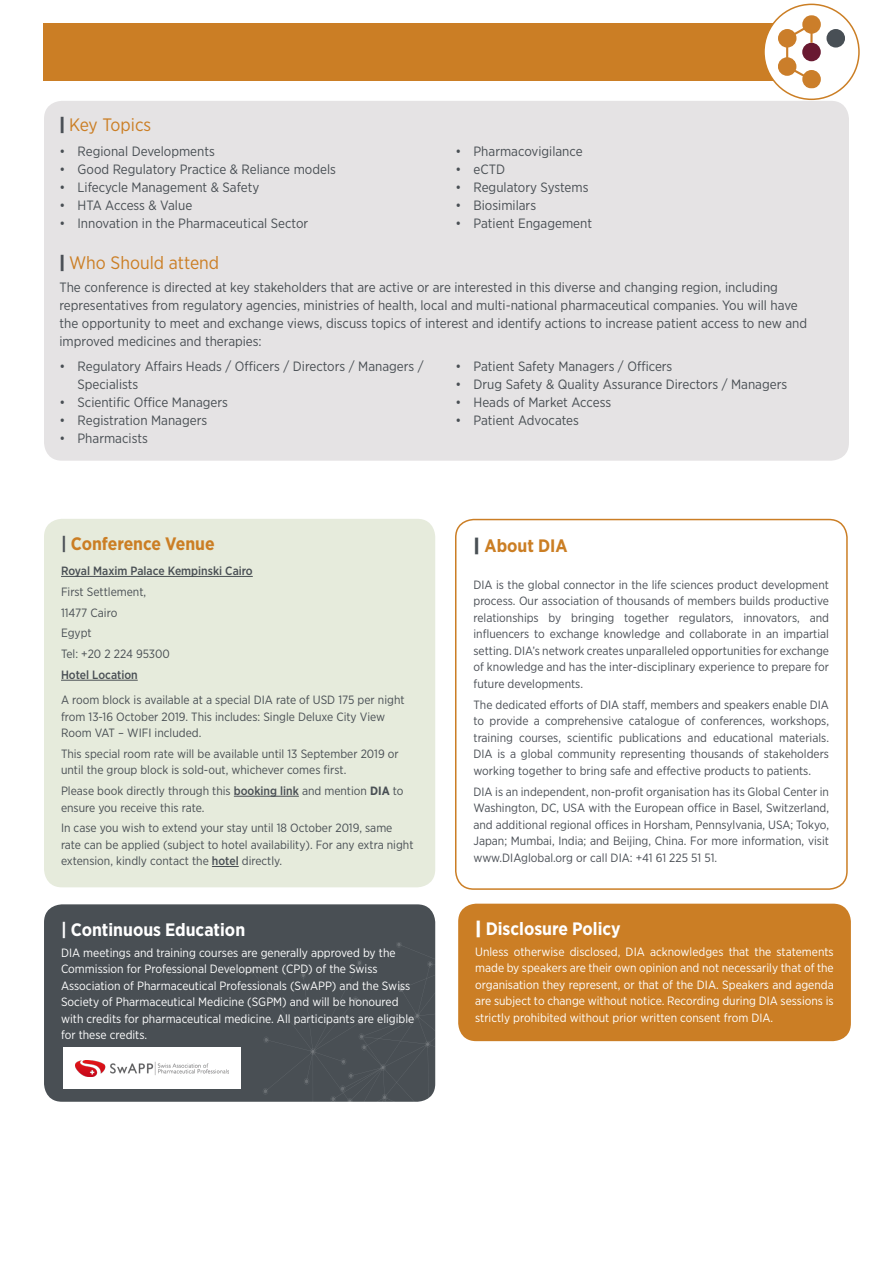
<style>
.page{position:relative;width:893px;height:1263px;background:#fff}
.page>*{position:absolute;margin:0;border:0;box-sizing:border-box;transform-origin:0 0}
.t1{font:700 18px "Gotham Narrow";color:#fff}
.t2{font:18px "Gotham Narrow";color:#cb7e24}
.t3{font:700 18px "Gotham Narrow";color:#cb7e24}
.t4{font:13.5px/18px "Gotham Narrow";color:#494f54}
.Disclosure_box{font:12px/16.5px "Gotham Narrow";color:#4a4f55;text-align:justify}
.Disclosure_box-2{font:12px/16.5px "Gotham Narrow";color:#fff;text-align:justify}
.Disclosure_box-3{font:12px/16.5px "Gotham Narrow";color:#494f54}
.Disclosure_box-4{font:500 12px "Gotham Narrow";color:#494f54}
.s1{font-weight:900;color:#4a4f55}
.s2{color:#4a4f55}
.s3{font-weight:500}
.s4{font-weight:700}
.s5{font-family:"Gotham";font-weight:900;color:#494f54}
.s6{font-family:"Gotham";font-weight:900}
</style>
<div class="page">
<div style="left:43px;top:23px;width:807px;height:58px;background:#cb7e25"></div>
<div style="left:764px;top:4px;width:95px;height:95px;background:#fff;border-radius:50%"></div>
<svg style="left:802px;top:70px;width:19px;height:19px"></svg>
<div style="left:778px;top:57px;width:18px;height:19px;background:#cb7e2a;border-radius:50%"></div>
<div style="left:778px;top:29px;width:18px;height:19px;background:#cb7e2a;border-radius:50%"></div>
<div style="left:802px;top:15px;width:19px;height:19px;background:#cb7e2a;border-radius:50%"></div>
<div style="left:802px;top:43px;width:19px;height:18px;background:#691931;border-radius:50%"></div>
<div style="left:826px;top:29px;width:19px;height:19px;background:#484f55;border-radius:50%"></div>
<svg style="left:784px;top:64px;width:30px;height:19px"></svg>
<hr style="left:786px;top:38px;width:2px;height:29px;background:#cb7e2a">
<hr style="left:810px;top:24px;width:3px;height:19px;background:#cb7e2a">
<svg style="left:784px;top:22px;width:30px;height:19px"></svg>
<div style="left:763px;top:4px;width:97px;height:96px;border:2px solid #cb7e24;border-radius:50%"></div>
<div style="left:44px;top:519px;width:391px;height:368px;background:#e6ebdc;border-radius:18px"></div>
<hr style="left:61px;top:576px;width:192px;height:1px;background:#494f54">
<hr style="left:61px;top:680px;width:77px;height:1px;background:#494f54">
<hr style="left:234px;top:796px;width:65px;height:1px;background:#494f54">
<svg style="left:212px;top:866px;width:27px;height:1px"></svg>
<div style="left:44px;top:101px;width:805px;height:360px;background:#e5e3e4;border-radius:18px"></div>
<div style="left:458px;top:904px;width:393px;height:137px;background:#cb7e25;border-radius:18px"></div>
<div style="left:44px;top:904px;width:391px;height:198px;background:#494f54;border-radius:18px"></div>
<svg style="left:250px;top:943px;width:185px;height:158px"></svg>
<div style="left:63px;top:1047px;width:177px;height:41px;background:#fff"></div>
<img style="left:76px;top:1060px;width:153px;height:16px">
<div style="left:455px;top:519px;width:393px;height:371px;border:2px solid #cb7e25;border-radius:18px"></div>
<p class="t2" style="left:60px;top:113px;width:93px"><span class="s1">|</span> Key Topics</p>
<p class="t4" style="left:60px;top:142px;width:157px">• Regional Developments</p>
<p class="t4" style="left:60px;top:160px;width:278px">• Good Regulatory Practice &amp; Reliance models</p>
<p class="t4" style="left:60px;top:178px;width:201px">• Lifecycle Management &amp; Safety</p>
<p class="t4" style="left:60px;top:196px;width:134px">• HTA Access &amp; Value</p>
<p class="t4" style="left:60px;top:214px;width:250px">• Innovation in the Pharmaceutical Sector</p>
<p class="t4" style="left:455px;top:142px;width:129px">• Pharmacovigilance</p>
<p class="t4" style="left:455px;top:160px;width:51px">• eCTD</p>
<p class="t4" style="left:455px;top:178px;width:135px">• Regulatory Systems</p>
<p class="t4" style="left:455px;top:196px;width:82px">• Biosimilars</p>
<p class="t4" style="left:455px;top:214px;width:138px">• Patient Engagement</p>
<p class="t2" style="left:60px;top:252px;width:161px"><span class="s1">|</span> Who Should attend</p>
<p class="t4" style="left:60px;top:278px;width:749px">The conference is directed at key stakeholders that are active or are interested in this diverse and changing region, including representatives from regulatory agencies, ministries of health, local and multi-national pharmaceutical companies. You will have the opportunity to meet and exchange views, discuss topics of interest and identify actions to increase patient access to new and improved medicines and therapies:</p>
<p class="t4" style="left:78px;top:357px;width:348px;text-indent:-18px">• Regulatory Affairs Heads / Officers / Directors / Managers /<br>Specialists</p>
<p class="t4" style="left:60px;top:393px;width:170px">• Scientific Office Managers</p>
<p class="t4" style="left:60px;top:411px;width:149px">• Registration Managers</p>
<p class="t4" style="left:60px;top:429px;width:90px">• Pharmacists</p>
<p class="t4" style="left:455px;top:357px;width:218px">• Patient Safety Managers / Officers</p>
<p class="t4" style="left:455px;top:375px;width:333px">• Drug Safety &amp; Quality Assurance Directors / Managers</p>
<p class="t4" style="left:455px;top:393px;width:157px">• Heads of Market Access</p>
<p class="t4" style="left:455px;top:411px;width:125px">• Patient Advocates</p>
<p class="t3" style="left:61px;top:532px;width:155px"><span class="s2">|</span> Conference Venue</p>
<p class="Disclosure_box-4" style="left:61px;top:563px;width:193px">Royal Maxim Palace Kempinski Cairo</p>
<p class="Disclosure_box-3" style="left:61px;top:583px;width:87px">First Settlement,</p>
<p class="Disclosure_box-3" style="left:61px;top:604px;width:58px">11477 Cairo</p>
<p class="Disclosure_box-3" style="left:61px;top:625px;width:32px">Egypt</p>
<p class="Disclosure_box-3" style="left:61px;top:645px;width:110px">Tel: +20 2 224 95300</p>
<p class="Disclosure_box-4" style="left:61px;top:667px;width:78px">Hotel Location</p>
<p class="Disclosure_box-3" style="left:61px;top:691px;width:345px">A room block is available at a special DIA rate of USD 175 per night from 13-16 October 2019. This includes: Single Deluxe City View<br>Room VAT – WIFI included.</p>
<p class="Disclosure_box-3" style="left:61px;top:745px;width:339px">This special room rate will be available until 13 September 2019 or until the group block is sold-out, whichever comes first.</p>
<p class="Disclosure_box-3" style="left:61px;top:782px;width:344px">Please book directly through this <span class="s3">booking link</span> and mention <span class="s4">DIA</span> to ensure you receive this rate.</p>
<p class="Disclosure_box-3" style="left:61px;top:819px;width:354px">In case you wish to extend your stay until 18 October 2019, same rate can be applied (subject to hotel availability). For any extra night extension, kindly contact the <span class="s3">hotel</span> directly.</p>
<p class="t1" style="left:61px;top:918px;width:186px">| Continuous Education</p>
<p class="Disclosure_box-2" style="left:61px;top:944px;width:355px;text-align:left">DIA meetings and training courses are generally approved by the Commission for Professional Development (CPD) of the Swiss Association of Pharmaceutical Professionals (SwAPP) and the Swiss Society of Pharmaceutical Medicine (SGPM) and will be honoured with credits for pharmaceutical medicine. All participants are eligible for these credits.</p>
<p class="t3" style="left:473px;top:534px;width:96px"><span class="s5">|</span> About DIA</p>
<p class="Disclosure_box" style="left:473px;top:576px;width:357px">DIA is the global connector in the life sciences product development process. Our association of thousands of members builds productive relationships by bringing together regulators, innovators, and influencers to exchange knowledge and collaborate in an impartial setting. DIA’s network creates unparalleled opportunities for exchange of knowledge and has the inter-disciplinary experience to prepare for future developments.</p>
<p class="Disclosure_box" style="left:473px;top:696px;width:357px">The dedicated efforts of DIA staff, members and speakers enable DIA to provide a comprehensive catalogue of conferences, workshops, training courses, scientific publications and educational materials.<br>DIA is a global community representing thousands of stakeholders working together to bring safe and effective products to patients.</p>
<p class="Disclosure_box" style="left:473px;top:783px;width:357px">DIA is an independent, non-profit organisation has its Global Center in Washington, DC, USA with the European office in Basel, Switzerland, and additional regional offices in Horsham, Pennsylvania, USA; Tokyo, Japan; Mumbai, India; and Beijing, China. For more information, visit www.DIAglobal.org or call DIA: +41 61 225 51 51.</p>
<p class="t1" style="left:475px;top:917px;width:147px"><span class="s6">|</span> Disclosure Policy</p>
<p class="Disclosure_box-2" style="left:475px;top:943px;width:360px">Unless otherwise disclosed, DIA acknowledges that the statements made by speakers are their own opinion and not necessarily that of the organisation they represent, or that of the DIA. Speakers and agenda are subject to change without notice. Recording during DIA sessions is strictly prohibited without prior written consent from DIA.</p>
</div>
